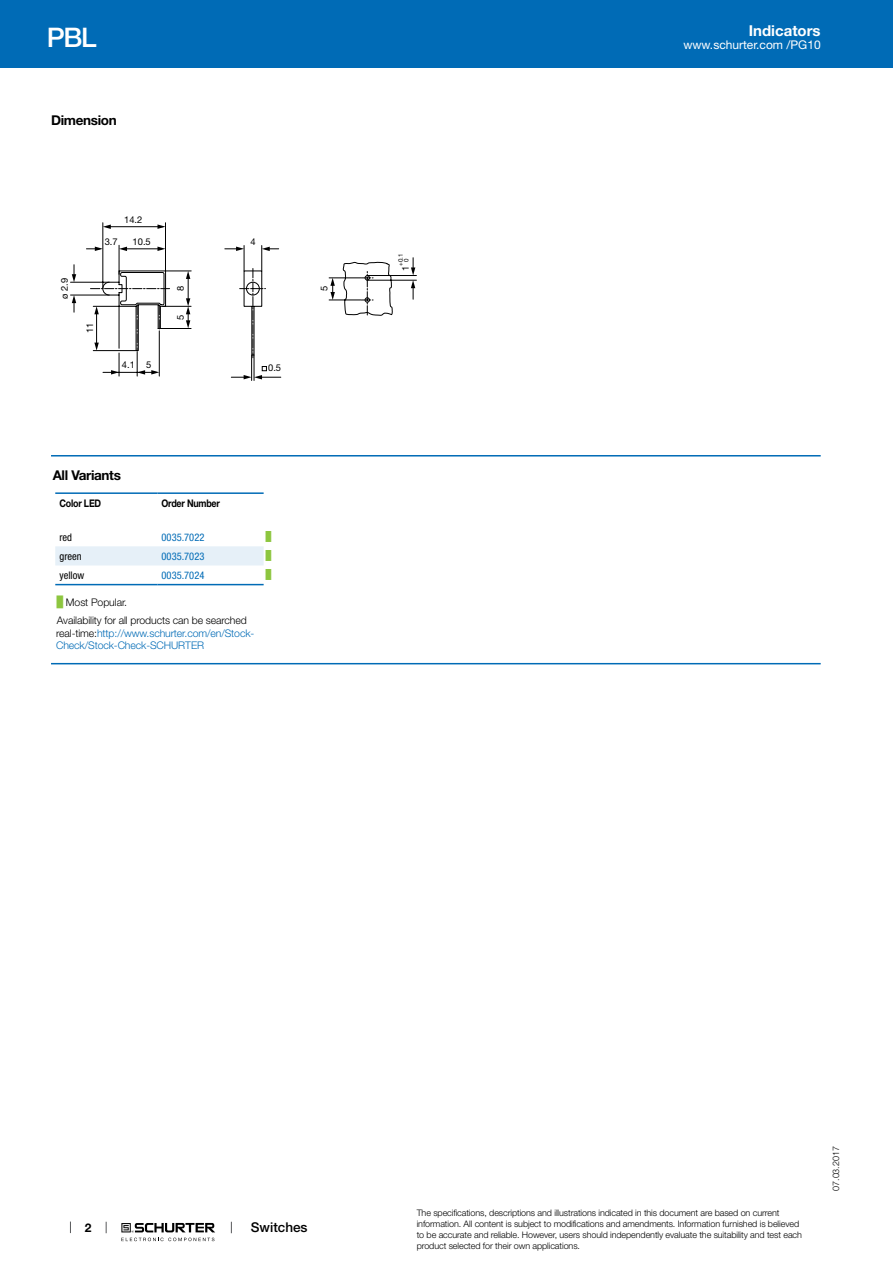
<style>
.page{position:relative;width:893px;height:1263px;background:#fff}
.page>*{position:absolute;margin:0;border:0;box-sizing:border-box;transform-origin:0 0}
.t1{font:500 27px "Helvetica Neue LT";color:#fff}
.t2{font:700 15px "Helvetica Neue LT";color:#fff}
.t3{font:700 13.5px "Helvetica Neue LT";letter-spacing:-.025em;color:#000}
.t4{font:500 13.5px "Helvetica Neue LT";color:#000}
.t5{font:12px "Helvetica Neue LT";color:#fff}
.t6{font:700 12px "Helvetica Neue LT";color:#000}
.t7{font:300 10.5px/12.6px "Helvetica Neue LT";letter-spacing:-.01em;color:#006bb6}
.t8{font:300 10.5px/18.5px "Helvetica Neue LT";letter-spacing:-.01em;color:#000}
.t9{font:condensed 10.5px "Helvetica Neue LT";color:#006bb6}
.t10{font:700 10.5px "Helvetica Neue LT";letter-spacing:-.025em;color:#000;scale:.85 1}
.t11{font:condensed 10.5px "Helvetica Neue LT";color:#000}
.t12{font:9.3px "Helvetica Neue LT";color:#000}
.t13{font:300 9px/10.8px "Helvetica Neue LT";letter-spacing:-.01em;color:#000}
.t14{font:9px "Arial Unicode MS";color:#8dc63f}
.t15{font:6.3px/5.8px "Helvetica Neue LT";color:#000;text-align:center}
.s1{font-family:"Arial Unicode MS";font-weight:400;color:#8dc63f}
.s2{color:#000}
</style>
<div class="page">
<svg style="left:70px;top:1221px;width:1px;height:12px"></svg>
<svg style="left:121px;top:1223px;width:94px;height:18px"></svg>
<div style="left:0;top:0;width:893px;height:68px;background:#006bb6"></div>
<svg style="left:70px;top:222px;width:347px;height:159px"></svg>
<svg style="left:95px;top:247px;width:8px;height:4px"></svg>
<svg style="left:157px;top:247px;width:8px;height:4px"></svg>
<svg style="left:119px;top:247px;width:8px;height:4px"></svg>
<svg style="left:236px;top:247px;width:8px;height:4px"></svg>
<svg style="left:262px;top:247px;width:8px;height:4px"></svg>
<svg style="left:244px;top:366px;width:23px;height:13px"></svg>
<svg style="left:111px;top:370px;width:8px;height:4px"></svg>
<svg style="left:151px;top:370px;width:8px;height:4px"></svg>
<svg style="left:137px;top:370px;width:8px;height:5px"></svg>
<svg style="left:157px;top:224px;width:8px;height:5px"></svg>
<svg style="left:103px;top:225px;width:8px;height:4px"></svg>
<svg style="left:411px;top:267px;width:4px;height:21px"></svg>
<svg style="left:72px;top:274px;width:4px;height:8px"></svg>
<svg style="left:90px;top:268px;width:283px;height:90px"></svg>
<svg style="left:72px;top:295px;width:4px;height:8px"></svg>
<hr style="left:51px;top:455px;width:770px;height:1px;background:#006bb6">
<svg style="left:55px;top:546px;width:209px;height:40px"></svg>
<hr style="left:55px;top:492px;width:102px;height:2px;background:#006bb6">
<hr style="left:157px;top:492px;width:107px;height:2px;background:#006bb6">
<hr style="left:55px;top:584px;width:102px;height:1px;background:#006bb6">
<hr style="left:157px;top:584px;width:107px;height:1px;background:#006bb6">
<hr style="left:51px;top:663px;width:770px;height:1px;background:#006bb6">
<h1 class="t1" style="left:47px;top:21px;width:51px">PBL</h1>
<h3 class="t3" style="left:51px;top:112px;width:67px">Dimension</h3>
<p class="t12" style="left:124px;top:214px;width:20px">14.2</p>
<p class="t12" style="left:59px;top:299px;width:22px;rotate:-90deg">ø 2.9</p>
<p class="t12" style="left:105px;top:236px;width:15px">3.7</p>
<p class="t12" style="left:133px;top:236px;width:20px">10.5</p>
<p class="t12" style="left:250px;top:236px;width:7px">4</p>
<p class="t12" style="left:84px;top:333px;width:12px;rotate:-90deg">11</p>
<p class="t12" style="left:122px;top:359px;width:31px">4.1 5</p>
<p class="t12" style="left:175px;top:291px;width:7px;rotate:-90deg">8</p>
<p class="t12" style="left:175px;top:320px;width:7px;rotate:-90deg">5</p>
<p class="t12" style="left:268px;top:362px;width:15px">0.5</p>
<h3 class="t3" style="left:53px;top:467px;width:70px">All Variants</h3>
<p class="t10" style="left:60px;top:496px;width:51px">Color LED</p>
<p class="t10" style="left:162px;top:496px;width:70px">Order Number</p>
<p class="t11" style="left:60px;top:531px;width:14px">red</p>
<p class="t9" style="left:162px;top:531px;width:44px">0035.7022</p>
<p class="t14" style="left:266px;top:530px;width:7px">█</p>
<p class="t11" style="left:60px;top:550px;width:24px">green</p>
<p class="t9" style="left:162px;top:550px;width:44px">0035.7023</p>
<p class="t14" style="left:266px;top:549px;width:7px">█</p>
<p class="t11" style="left:60px;top:569px;width:26px">yellow</p>
<p class="t9" style="left:162px;top:569px;width:44px">0035.7024</p>
<p class="t14" style="left:266px;top:568px;width:7px">█</p>
<p class="t8" style="left:57px;top:592px;width:191px"><span class="s1">█</span> Most Popular.<br>Availability for all products can be searched</p>
<p class="t7" style="left:56px;top:626px;width:200px"><span class="s2">real-time:</span>http://www.schurter.com/en/Stock-<br>Check/Stock-Check-SCHURTER</p>
<p class="t12" style="left:319px;top:291px;width:7px;rotate:-90deg">5</p>
<p class="t15" style="left:398px;top:266px;width:14px;rotate:-90deg">+0.1<br>0</p>
<p class="t12" style="left:400px;top:271px;width:7px;rotate:-90deg">1</p>
<h2 class="t2" style="left:749px;top:21px;width:73px">Indicators</h2>
<h3 class="t5" style="left:683px;top:38px;width:139px">www.schurter.com /PG10</h3>
<h3 class="t6" style="left:85px;top:1220px;width:8px">2</h3>
<h3 class="t4" style="left:251px;top:1219px;width:58px">Switches</h3>
<p class="t13" style="left:417px;top:1207px;width:387px">The specifications, descriptions and illustrations indicated in this document are based on current information. All content is subject to modifications and amendments. Information furnished is believed to be accurate and reliable. However, users should independently evaluate the suitability and test each product selected for their own applications.</p>
<p class="t13" style="left:830px;top:1191px;width:46px;rotate:-90deg">07.03.2017</p>
</div>
